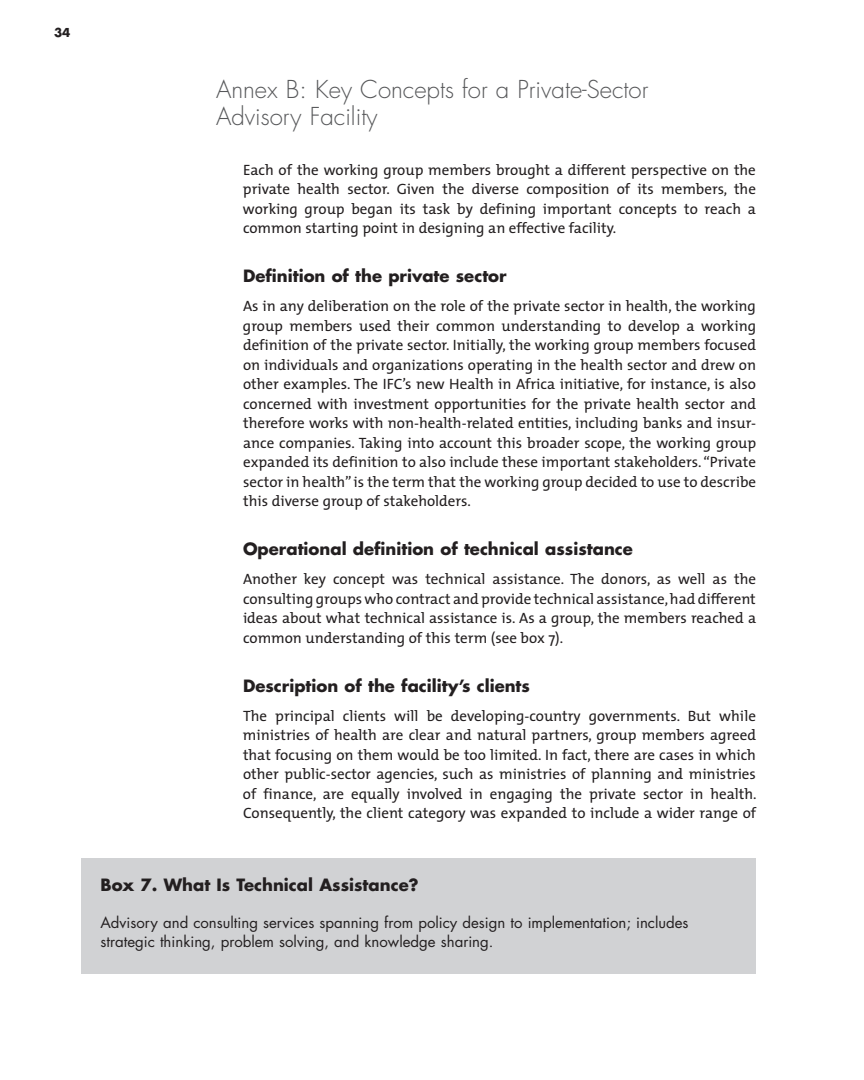
<style>
.page{position:relative;width:864px;height:1080px;background:#fff}
.page>*{position:absolute;margin:0;border:0;box-sizing:border-box;transform-origin:0 0}
.t1{font:300 24px/27px "Futura Std";color:#57585a}
.t2{font:700 16.5px "Futura Std";color:#231f20}
.t3{font:15px/19.5px "The Mix";color:#231f20;text-align:justify}
.t4{font:15px/19.5px "Futura Std";color:#231f20}
.t5{font:700 12px "Futura Std";color:#231f20}
</style>
<div class="page">
<div style="left:81px;top:858px;width:674px;height:116px;background:#d1d2d4"></div>
<p class="t5" style="left:54px;top:24px;width:18px">34</p>
<h1 class="t1" style="left:216px;top:76px;width:434px">Annex B: Key Concepts for a Private-Sector<br>Advisory Facility</h1>
<p class="t3" style="left:243px;top:160px;width:515px">Each of the working group members brought a different perspective on the private health sector. Given the diverse composition of its members, the working group began its task by defining important concepts to reach a common starting point in designing an effective facility.</p>
<p class="t2" style="left:243px;top:265px;width:265px">Definition of the private sector</p>
<p class="t3" style="left:243px;top:297px;width:515px">As in any deliberation on the role of the private sector in health, the working group members used their common understanding to develop a working definition of the private sector. Initially, the working group members focused on individuals and organizations operating in the health sector and drew on other examples. The IFC’s new Health in Africa initiative, for instance, is also concerned with investment opportunities for the private health sector and therefore works with non-health-related entities, including banks and insur&shy;ance companies. Taking into account this broader scope, the working group expanded its definition to also include these important stakeholders. “Private sector in health” is the term that the working group decided to use to describe this diverse group of stakeholders.</p>
<p class="t2" style="left:243px;top:538px;width:391px">Operational definition of technical assistance</p>
<p class="t3" style="left:243px;top:570px;width:515px">Another key concept was technical assistance. The donors, as well as the consulting groups who contract and provide technical assistance,had different ideas about what technical assistance is. As a group, the members reached a common understanding of this term (see box 7).</p>
<p class="t2" style="left:243px;top:674px;width:289px">Description of the facility’s clients</p>
<p class="t3" style="left:243px;top:706px;width:515px;text-align:left">The principal clients will be developing-country governments. But while ministries of health are clear and natural partners, group members agreed that focusing on them would be too limited. In fact, there are cases in which other public-sector agencies, such as ministries of planning and ministries of finance, are equally involved in engaging the private sector in health.<br>Consequently, the client category was expanded to include a wider range of</p>
<p class="t2" style="left:100px;top:874px;width:320px">Box 7. What Is Technical Assistance?</p>
<p class="t4" style="left:100px;top:913px;width:590px">Advisory and consulting services spanning from policy design to implementation; includes strategic thinking, problem solving, and knowledge sharing.</p>
</div>
